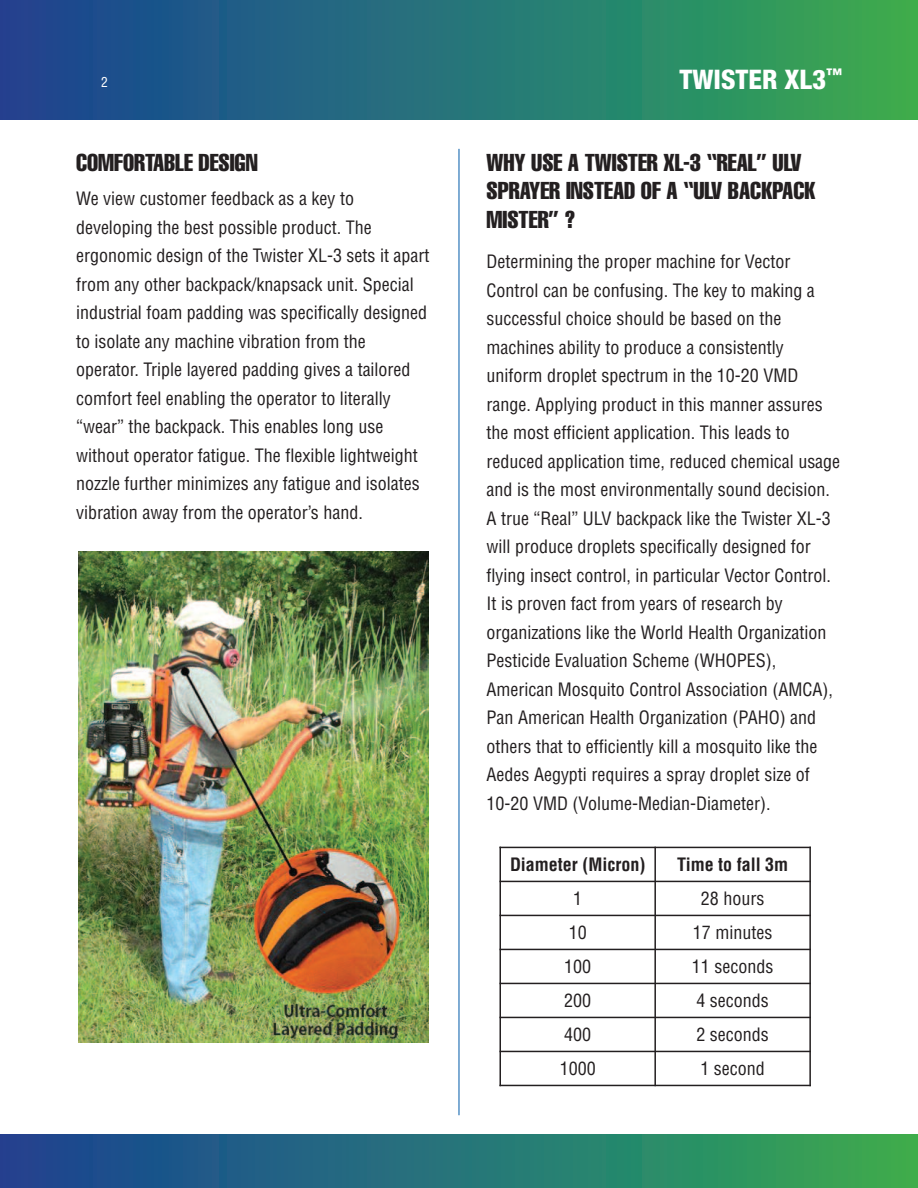
<style>
.page{position:relative;width:918px;height:1188px;background:#fff}
.page>*{position:absolute;margin:0;border:0;box-sizing:border-box;transform-origin:0 0}
.t1{font:800 condensed 27px "Helvetica Neue";color:#fff}
.t2{font:extra-condensed 24px/28.5px "Helvetica";color:#231f20}
.t3{font:condensed 18px/28.5px "Helvetica";color:#231f20}
.t4{font:700 condensed 18px "Helvetica";color:#231f20}
.t5{font:800 condensed 16.2px "Helvetica Neue";color:#fff}
.t6{font:condensed 13.5px "Helvetica";color:#fff}
</style>
<div class="page">
<hr style="left:459px;top:149px;width:1px;height:966px;background:#015ba9">
<div style="left:0;top:0;width:918px;height:120px;background:linear-gradient(to right,#194197,#36ab53)"></div>
<div style="left:0;top:1134px;width:918px;height:54px;background:linear-gradient(to right,#194197,#36ab53)"></div>
<img style="left:79px;top:551px;width:349px;height:492px">
<hr style="left:500px;top:847px;width:1px;height:239px;background:#231f20">
<hr style="left:654px;top:847px;width:2px;height:239px;background:#231f20">
<hr style="left:809px;top:847px;width:2px;height:239px;background:#231f20">
<hr style="left:500px;top:847px;width:311px;height:1px;background:#231f20">
<hr style="left:500px;top:881px;width:311px;height:1px;background:#231f20">
<hr style="left:500px;top:915px;width:311px;height:1px;background:#231f20">
<hr style="left:500px;top:949px;width:311px;height:1px;background:#231f20">
<hr style="left:500px;top:983px;width:311px;height:1px;background:#231f20">
<hr style="left:500px;top:1017px;width:311px;height:1px;background:#231f20">
<hr style="left:500px;top:1051px;width:311px;height:1px;background:#231f20">
<hr style="left:500px;top:1085px;width:311px;height:1px;background:#231f20">
<p class="t6" style="left:101px;top:77px;width:8px">2</p>
<h2 class="t2" style="left:76px;top:149px;width:183px">COMFORTABLE DESIGN</h2>
<p class="t3" style="left:76px;top:186px;width:355px">We view customer feedback as a key to developing the best possible product. The ergonomic design of the Twister XL-3 sets it apart from any other backpack/knapsack unit. Special industrial foam padding was specifically designed to isolate any machine vibration from the operator. Triple layered padding gives a tailored comfort feel enabling the operator to literally “wear” the backpack. This enables long use without operator fatigue. The flexible lightweight nozzle further minimizes any fatigue and isolates vibration away from the operator’s hand.</p>
<p class="t5" style="left:826px;top:68px;width:18px">™</p>
<h1 class="t1" style="left:680px;top:69px;width:148px">TWISTER XL3</h1>
<h2 class="t2" style="left:487px;top:149px;width:331px">WHY USE A TWISTER XL-3 “REAL” ULV<br>SPRAYER INSTEAD OF A “ULV BACKPACK<br>MISTER” ?</h2>
<p class="t3" style="left:487px;top:249px;width:355px">Determining the proper machine for Vector Control can be confusing. The key to making a successful choice should be based on the machines ability to produce a consistently uniform droplet spectrum in the 10-20 VMD range. Applying product in this manner assures the most efficient application. This leads to reduced application time, reduced chemical usage and is the most environmentally sound decision.<br>A true “Real” ULV backpack like the Twister XL-3 will produce droplets specifically designed for flying insect control, in particular Vector Control.<br>It is proven fact from years of research by organizations like the World Health Organization Pesticide Evaluation Scheme (WHOPES), American Mosquito Control Association (AMCA), Pan American Health Organization (PAHO) and others that to efficiently kill a mosquito like the Aedes Aegypti requires a spray droplet size of 10-20 VMD (Volume-Median-Diameter).</p>
<p class="t4" style="left:510px;top:857px;width:137px">Diameter (Micron)</p>
<p class="t4" style="left:677px;top:857px;width:113px">Time to fall 3m</p>
<p class="t3" style="left:573px;top:885px;width:10px">1</p>
<p class="t3" style="left:701px;top:885px;width:65px">28 hours</p>
<p class="t3" style="left:569px;top:919px;width:19px">10</p>
<p class="t3" style="left:693px;top:919px;width:81px">17 minutes</p>
<p class="t3" style="left:564px;top:953px;width:28px">100</p>
<p class="t3" style="left:692px;top:953px;width:83px">11 seconds</p>
<p class="t3" style="left:564px;top:987px;width:28px">200</p>
<p class="t3" style="left:696px;top:987px;width:74px">4 seconds</p>
<p class="t3" style="left:564px;top:1021px;width:28px">400</p>
<p class="t3" style="left:696px;top:1021px;width:74px">2 seconds</p>
<p class="t3" style="left:560px;top:1055px;width:37px">1000</p>
<p class="t3" style="left:700px;top:1055px;width:66px">1 second</p>
</div>
